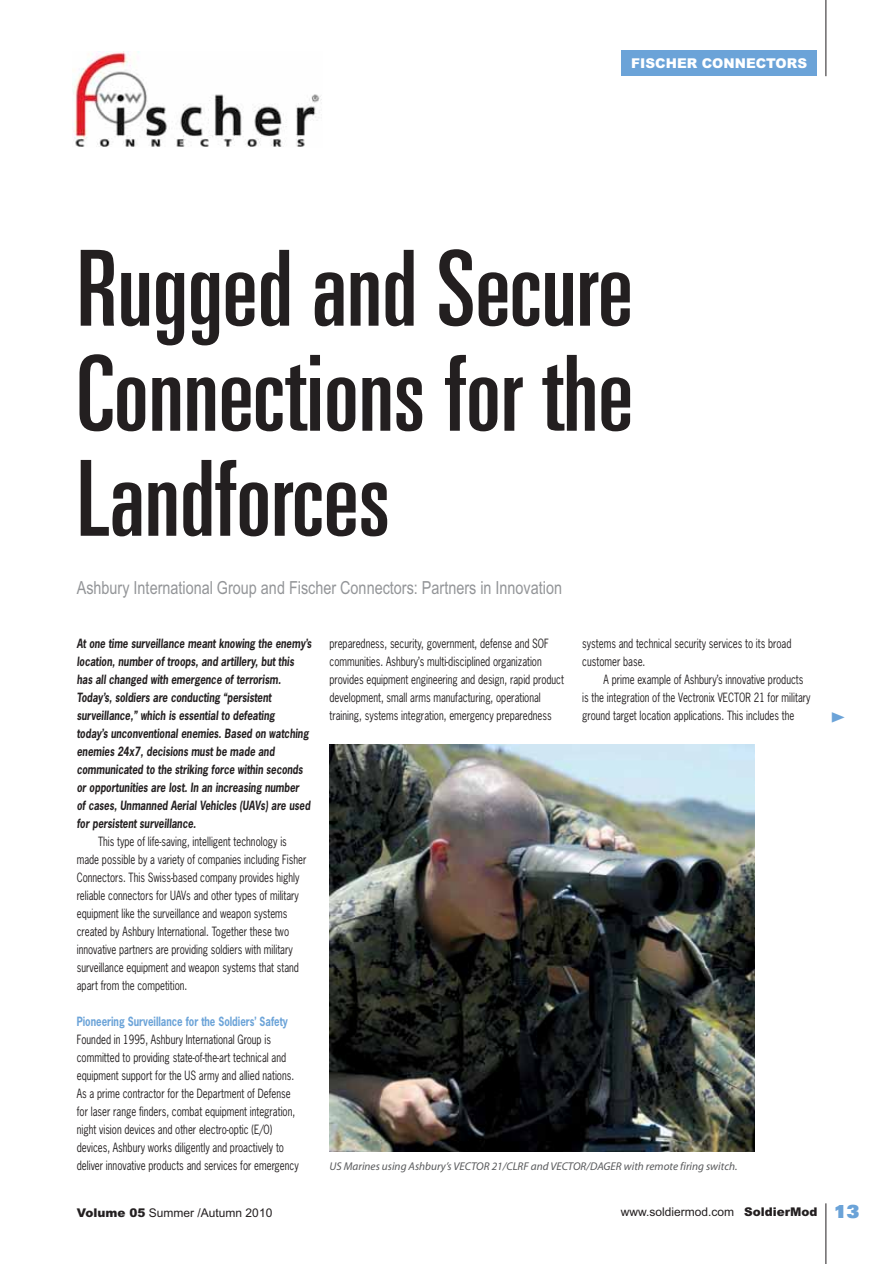
<style>
.page{position:relative;width:895px;height:1264px;background:#fff}
.page>*{position:absolute;margin:0;border:0;box-sizing:border-box;transform-origin:0 0}
.t1{font:ultra-condensed 105px/105px "Univers";color:#231f20;text-align:justify}
.t2{font:18px "Arial";color:#939598;scale:.8 1}
.t3{font:900 13.5px "Arial";color:#fff}
.t4{font:12px/18px "News Gothic";color:#231f20;scale:.8 1}
.t5{font:italic 700 12px/18px "News Gothic";color:#231f20;scale:.8 1}
.t6{font:12px "Arial";color:#231f20}
.t7{font:700 12px "News Gothic";color:#6ba3d8;scale:.8 1}
.t8{font:italic 11.25px "Myriad";color:#58595b}
.s1{font-weight:900}
.s2{font-family:"Univers";font-weight:900;font-size:18px;color:#6ba3d8}
</style>
<div class="page">
<hr style="left:825px;top:0;width:1px;height:76px;background:#231f20">
<hr style="left:825px;top:1203px;width:1px;height:61px;background:#231f20">
<div style="left:621px;top:51px;width:196px;height:25px;background:#6ba3d8"></div>
<img style="left:330px;top:745px;width:425px;height:406px">
<img style="left:73px;top:51px;width:249px;height:96px">
<p class="t3" style="left:631px;top:56px;width:177px">FISCHER CONNECTORS</p>
<h1 class="t1" style="left:77px;top:245px;width:558px">Rugged and Secure Connections for the Landforces</h1>
<h2 class="t2" style="left:77px;top:577px;width:608px">Ashbury International Group and Fischer Connectors: Partners in Innovation</h2>
<p class="t5" style="left:77px;top:635px;width:295px">At one time surveillance meant knowing the enemy’s location, number of troops, and artillery, but this has all changed with emergence of terrorism.<br>Today’s, soldiers are conducting “persistent surveillance,” which is essential to defeating<br>today’s unconventional enemies. Based on watching enemies 24x7, decisions must be made and communicated to the striking force within seconds or opportunities are lost. In an increasing number<br>of cases, Unmanned Aerial Vehicles (UAVs) are used for persistent surveillance.</p>
<p class="t4" style="left:77px;top:833px;width:288px;text-indent:21px">This type of life-saving, intelligent technology is made possible by a variety of companies including Fisher Connectors. This Swiss-based company provides highly reliable connectors for UAVs and other types of military equipment like the surveillance and weapon systems created by Ashbury International. Together these two innovative partners are providing soldiers with military surveillance equipment and weapon systems that stand apart from the competition.</p>
<p class="t7" style="left:77px;top:1016px;width:265px">Pioneering Surveillance for the Soldiers’ Safety</p>
<p class="t4" style="left:77px;top:1031px;width:279px">Founded in 1995, Ashbury International Group is committed to providing state-of-the-art technical and equipment support for the US army and allied nations.<br>As a prime contractor for the Department of Defense for laser range finders, combat equipment integration, night vision devices and other electro-optic (E/O) devices, Ashbury works diligently and proactively to deliver innovative products and services for emergency</p>
<p class="t4" style="left:329px;top:635px;width:294px">preparedness, security, government, defense and SOF communities. Ashbury’s multi-disciplined organization provides equipment engineering and design, rapid product development, small arms manufacturing, operational training, systems integration, emergency preparedness</p>
<p class="t4" style="left:582px;top:635px;width:263px">systems and technical security services to its broad customer base.</p>
<p class="t4" style="left:582px;top:671px;width:287px;text-indent:21px">A prime example of Ashbury’s innovative products is the integration of the Vectronix VECTOR 21 for military ground target location applications. This includes the</p>
<p class="t8" style="left:329px;top:1162px;width:409px">US Marines using Ashbury’s VECTOR 21/CLRF and VECTOR/DAGER with remote firing switch.</p>
<p class="t6" style="left:77px;top:1205px;width:197px"><span class="s1">Volume 05</span> Summer /Autumn 2010</p>
<p class="t6" style="left:621px;top:1205px;width:240px">www.soldiermod.com <span class="s1">SoldierMod</span> <span class="s2">13</span></p>
</div>
